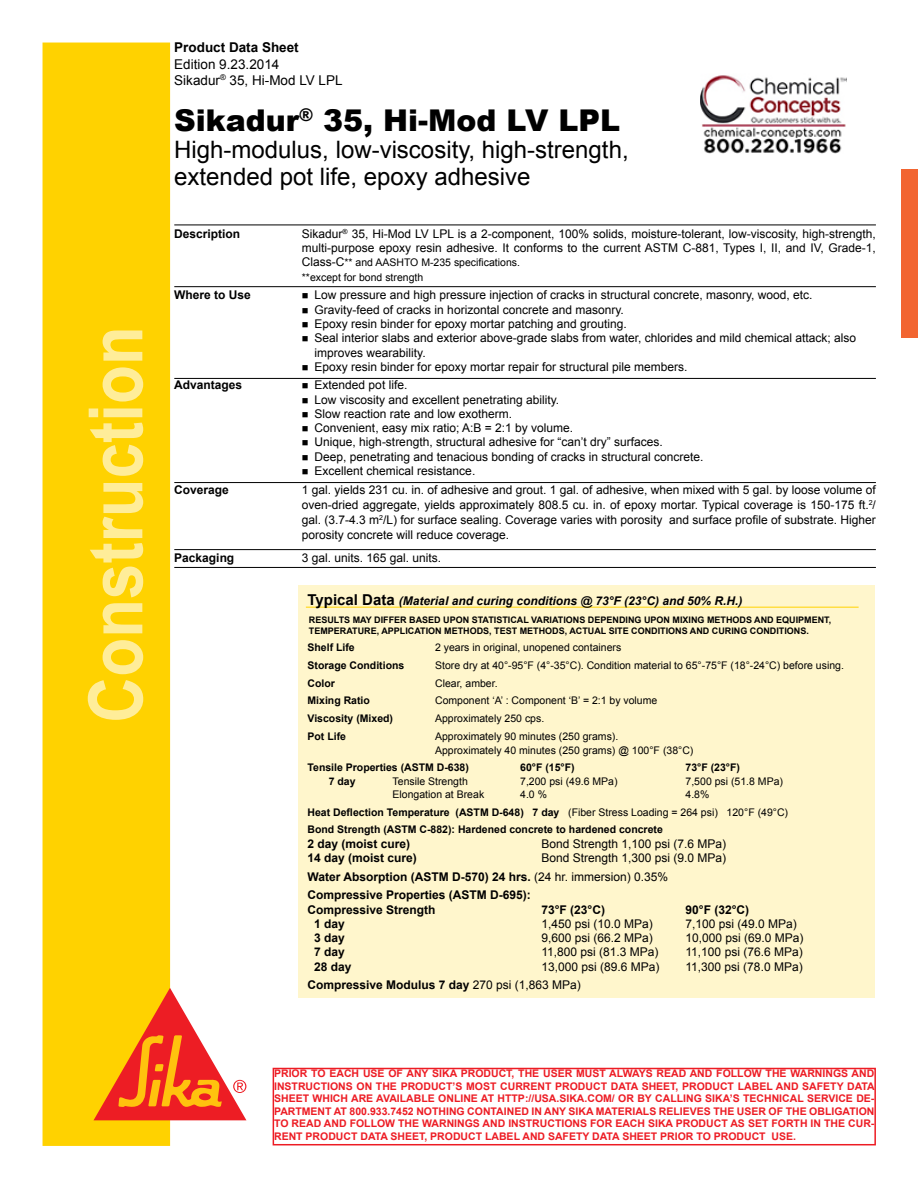
<style>
.page{position:relative;width:918px;height:1188px;background:#fff}
.page>*{position:absolute;margin:0;border:0;box-sizing:border-box;transform-origin:0 0}
.t1{font:700 75px "Arial";color:#ffed99;scale:.85 1}
.t2{font:900 30px "Arial";color:#000}
.t3{font:24px/27px "Arial";color:#000}
.t4{font:13.5px/16.2px "Arial";color:#000}
.t5{font:700 13.5px "Arial";color:#000}
.t6{font:12px/15px "Arial";color:#000}
.t7{font:700 12px/18.5px "Arial";color:#000}
.t8{font:italic 700 12px "Arial";color:#000}
.t9{font:700 10.5px/12.6px "Arial";color:#ed1c24;text-align:justify}
.t10{font:10.5px/14.2px "Arial";color:#000}
.t11{font:700 10.5px "Arial";color:#000}
.t12{font:700 9px/10.8px "Arial";color:#000}
.s1{font-size:12px}
.s2{font-style:normal;font-size:15px}
.s3{font-weight:700}
.s4{font-weight:400}
</style>
<div class="page">
<div style="left:43px;top:43px;width:127px;height:1103px;background:#ffd200"></div>
<svg style="left:94px;top:988px;width:152px;height:132px"></svg>
<div style="left:298px;top:585px;width:577px;height:413px;background:#fff6cc"></div>
<hr style="left:306px;top:607px;width:553px;height:1px;background:#ffd200">
<hr style="left:174px;top:378px;width:702px;height:1px;background:#000">
<hr style="left:174px;top:482px;width:702px;height:1px;background:#000">
<hr style="left:174px;top:225px;width:702px;height:1px;background:#000">
<hr style="left:174px;top:286px;width:702px;height:1px;background:#000">
<div style="left:273px;top:1068px;width:603px;height:77px;border:2px solid #ed1c24"></div>
<hr style="left:174px;top:549px;width:702px;height:1px;background:#000">
<hr style="left:174px;top:567px;width:702px;height:1px;background:#000">
<div style="left:901px;top:169px;width:17px;height:168px;background:#f26531"></div>
<img style="left:701px;top:75px;width:146px;height:79px">
<h1 class="t1" style="left:66px;top:723px;width:468px;rotate:-90deg">Construction</h1>
<p class="t5" style="left:174px;top:39px;width:126px">Product Data Sheet</p>
<p class="t4" style="left:174px;top:56px;width:170px">Edition 9.23.2014<br>Sikadur<sup>®</sup> 35, Hi-Mod LV LPL</p>
<h2 class="t2" style="left:174px;top:99px;width:447px">Sikadur<sup>®</sup> 35, Hi-Mod LV LPL</h2>
<h3 class="t3" style="left:174px;top:137px;width:456px">High-modulus, low-viscosity, high-strength, extended pot life, epoxy adhesive</h3>
<p class="t7" style="left:174px;top:225px;width:68px">Description</p>
<p class="t6" style="left:302px;top:227px;width:576px;line-height:14.2px">Sikadur<sup>®</sup> 35, Hi-Mod LV LPL is a 2-component, 100% solids, moisture-tolerant, low-viscosity, high-strength, multi-purpose epoxy resin adhesive. It conforms to the current ASTM C-881, Types I, II, and IV, Grade-1,</p>
<p class="t10" style="left:302px;top:256px;width:220px"><span class="s1">Class-C</span>** and AASHTO M-235 specifications. **except for bond strength</p>
<p class="t7" style="left:174px;top:286px;width:78px">Where to Use</p>
<p class="t6" style="left:302px;top:288px;width:512px">■ Low pressure and high pressure injection of cracks in structural concrete, masonry, wood, etc.</p>
<p class="t6" style="left:302px;top:302px;width:323px">■ Gravity-feed of cracks in horizontal concrete and masonry.</p>
<p class="t6" style="left:302px;top:317px;width:326px">■ Epoxy resin binder for epoxy mortar patching and grouting.</p>
<p class="t6" style="left:315px;top:331px;width:543px;line-height:14.2px;text-indent:-13px">■ Seal interior slabs and exterior above-grade slabs from water, chlorides and mild chemical attack; also improves wearability.</p>
<p class="t6" style="left:302px;top:359px;width:387px">■ Epoxy resin binder for epoxy mortar repair for structural pile members.</p>
<p class="t7" style="left:174px;top:376px;width:70px">Advantages</p>
<p class="t6" style="left:302px;top:378px;width:107px">■ Extended pot life.</p>
<p class="t6" style="left:302px;top:392px;width:259px">■ Low viscosity and excellent penetrating ability.</p>
<p class="t6" style="left:302px;top:406px;width:212px">■ Slow reaction rate and low exotherm.</p>
<p class="t6" style="left:302px;top:421px;width:273px">■ Convenient, easy mix ratio; A:B = 2:1 by volume.</p>
<p class="t6" style="left:302px;top:435px;width:362px">■ Unique, high-strength, structural adhesive for “can’t dry” surfaces.</p>
<p class="t6" style="left:302px;top:449px;width:403px">■ Deep, penetrating and tenacious bonding of cracks in structural concrete.</p>
<p class="t6" style="left:302px;top:463px;width:175px">■ Excellent chemical resistance.</p>
<p class="t7" style="left:174px;top:481px;width:56px">Coverage</p>
<p class="t6" style="left:302px;top:483px;width:576px;text-align:justify">1 gal. yields 231 cu. in. of adhesive and grout. 1 gal. of adhesive, when mixed with 5 gal. by loose volume of oven-dried aggregate, yields approximately 808.5 cu. in. of epoxy mortar. Typical coverage is 150-175 ft.<sup>2</sup>/ gal. (3.7-4.3 m<sup>2</sup>/L) for surface sealing. Coverage varies with porosity and surface profile of substrate. Higher porosity concrete will reduce coverage.</p>
<p class="t7" style="left:174px;top:549px;width:62px">Packaging</p>
<p class="t6" style="left:302px;top:550px;width:141px">3 gal. units. 165 gal. units.</p>
<p class="t8" style="left:308px;top:593px;width:436px"><span class="s2">Typical Data</span> (Material and curing conditions @ 73°F (23°C) and 50% R.H.)</p>
<p class="t11" style="left:308px;top:640px;width:49px">Shelf Life</p>
<p class="t10" style="left:435px;top:640px;width:188px">2 years in original, unopened containers</p>
<p class="t11" style="left:308px;top:658px;width:98px">Storage Conditions</p>
<p class="t10" style="left:435px;top:658px;width:410px">Store dry at 40°-95°F (4°-35°C). Condition material to 65°-75°F (18°-24°C) before using.</p>
<p class="t11" style="left:308px;top:676px;width:29px">Color</p>
<p class="t10" style="left:435px;top:676px;width:64px">Clear, amber.</p>
<p class="t11" style="left:308px;top:694px;width:64px">Mixing Ratio</p>
<p class="t10" style="left:435px;top:694px;width:224px">Component ‘A’ : Component ‘B’ = 2:1 by volume</p>
<p class="t11" style="left:308px;top:712px;width:87px">Viscosity (Mixed)</p>
<p class="t10" style="left:435px;top:712px;width:111px">Approximately 250 cps.</p>
<p class="t11" style="left:308px;top:729px;width:40px">Pot Life</p>
<p class="t10" style="left:435px;top:730px;width:260px;line-height:13.5px">Approximately 90 minutes (250 grams).<br>Approximately 40 minutes (250 grams) @ 100°F (38°C)</p>
<p class="t11" style="left:308px;top:761px;width:163px">Tensile Properties (ASTM D-638)</p>
<p class="t11" style="left:520px;top:761px;width:56px">60°F (15°F)</p>
<p class="t11" style="left:686px;top:761px;width:56px">73°F (23°F)</p>
<p class="t11" style="left:329px;top:774px;width:28px">7 day</p>
<p class="t10" style="left:393px;top:774px;width:77px">Tensile Strength</p>
<p class="t10" style="left:520px;top:774px;width:99px">7,200 psi (49.6 MPa)</p>
<p class="t10" style="left:686px;top:774px;width:99px">7,500 psi (51.8 MPa)</p>
<p class="t10" style="left:393px;top:788px;width:93px">Elongation at Break</p>
<p class="t10" style="left:520px;top:788px;width:28px">4.0 %</p>
<p class="t12" style="left:309px;top:614px;width:524px">RESULTS MAY DIFFER BASED UPON STATISTICAL VARIATIONS DEPENDING UPON MIXING METHODS AND EQUIPMENT,<br>TEMPERATURE, APPLICATION METHODS, TEST METHODS, ACTUAL SITE CONDITIONS AND CURING CONDITIONS.</p>
<p class="t10" style="left:308px;top:786px;width:482px;line-height:17.9px;text-indent:378px">4.8%<br><span class="s3">Heat Deflection Temperature (ASTM D-648) 7 day</span> (Fiber Stress Loading = 264 psi) 120°F (49°C)</p>
<p class="t11" style="left:308px;top:822px;width:357px">Bond Strength (ASTM C-882): Hardened concrete to hardened concrete</p>
<p class="t7" style="left:308px;top:835px;width:104px">2 day (moist cure)</p>
<p class="t6" style="left:541px;top:836px;width:186px">Bond Strength 1,100 psi (7.6 MPa)</p>
<p class="t7" style="left:308px;top:849px;width:111px">14 day (moist cure)</p>
<p class="t7" style="left:308px;top:849px;width:420px;text-indent:234px"><span class="s4">Bond Strength 1,300 psi (9.0 MPa)<br></span>Water Absorption (ASTM D-570) 24 hrs. <span class="s4">(24 hr. immersion) 0.35%<br></span>Compressive Properties (ASTM D-695):</p>
<p class="t7" style="left:308px;top:900px;width:130px">Compressive Strength</p>
<p class="t7" style="left:541px;top:900px;width:65px">73°F (23°C)</p>
<p class="t7" style="left:686px;top:900px;width:65px">90°F (32°C)</p>
<p class="t7" style="left:314px;top:915px;width:32px">1 day</p>
<p class="t6" style="left:541px;top:916px;width:113px">1,450 psi (10.0 MPa)</p>
<p class="t6" style="left:686px;top:916px;width:113px">7,100 psi (49.0 MPa)</p>
<p class="t7" style="left:314px;top:929px;width:32px">3 day</p>
<p class="t6" style="left:541px;top:930px;width:113px">9,600 psi (66.2 MPa)</p>
<p class="t6" style="left:686px;top:930px;width:120px">10,000 psi (69.0 MPa)</p>
<p class="t7" style="left:314px;top:943px;width:32px">7 day</p>
<p class="t6" style="left:541px;top:945px;width:119px">11,800 psi (81.3 MPa)</p>
<p class="t6" style="left:686px;top:945px;width:119px">11,100 psi (76.6 MPa)</p>
<p class="t7" style="left:314px;top:957px;width:39px">28 day</p>
<p class="t6" style="left:541px;top:959px;width:120px">13,000 psi (89.6 MPa)</p>
<p class="t6" style="left:686px;top:959px;width:119px">11,300 psi (78.0 MPa)</p>
<p class="t7" style="left:308px;top:976px;width:275px">Compressive Modulus 7 day <span class="s4">270 psi (1,863 MPa)</span></p>
<p class="t9" style="left:274px;top:1067px;width:602px">PRIOR TO EACH USE OF ANY SIKA PRODUCT, THE USER MUST ALWAYS READ AND FOLLOW THE WARNINGS AND INSTRUCTIONS ON THE PRODUCT’S MOST CURRENT PRODUCT DATA SHEET, PRODUCT LABEL AND SAFETY DATA SHEET WHICH ARE AVAILABLE ONLINE AT HTTP://USA.SIKA.COM/ OR BY CALLING SIKA’S TECHNICAL SERVICE DE-PARTMENT AT 800.933.7452 NOTHING CONTAINED IN ANY SIKA MATERIALS RELIEVES THE USER OF THE OBLIGATION TO READ AND FOLLOW THE WARNINGS AND INSTRUCTIONS FOR EACH SIKA PRODUCT AS SET FORTH IN THE CUR-RENT PRODUCT DATA SHEET, PRODUCT LABEL AND SAFETY DATA SHEET PRIOR TO PRODUCT USE.</p>
</div>
